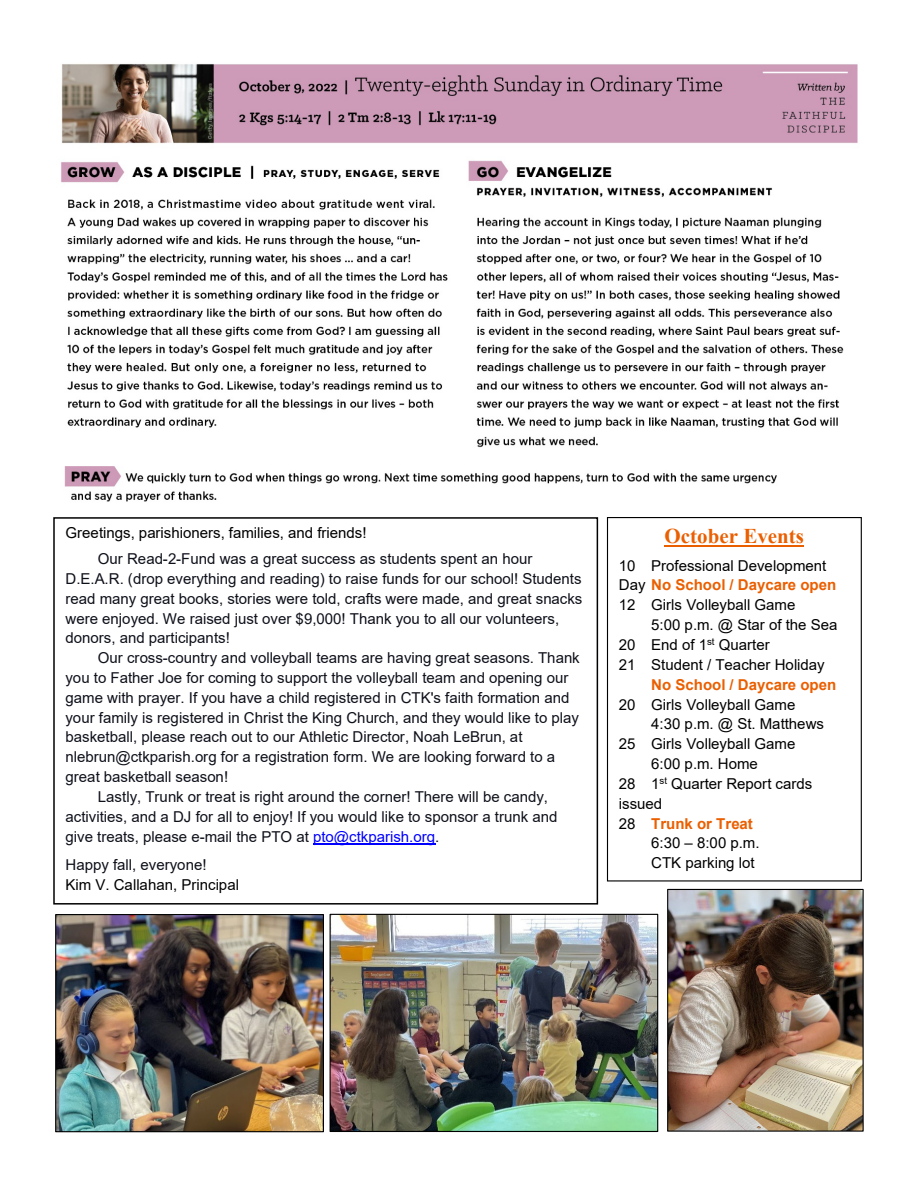
<style>
.page{position:relative;width:918px;height:1188px;background:#fff}
.page>*{position:absolute;margin:0;border:0;box-sizing:border-box;transform-origin:0 0}
.t1{font:700 21px "Times New Roman";color:#ea5f00}
.t2{font:15px/25.8px "Arial";color:#0e101a}
.t3{font:15px/20px "Arial";color:#000}
.t4{font:700 15px "Arial";color:#ea5f00}
.s1{color:#000}
.s2{color:#00f}
.s3{color:#0e101a}
.s4{font-weight:400;color:#000}
</style>
<div class="page">
<img style="left:61px;top:63px;width:797px;height:439px">
<div style="left:53px;top:517px;width:545px;height:388px;border:2px solid #000"></div>
<hr style="left:313px;top:843px;width:122px;height:1px;background:#00f">
<div style="left:607px;top:517px;width:255px;height:365px;border:1px solid #000"></div>
<hr style="left:665px;top:545px;width:139px;height:2px;background:#ea5f00">
<img style="left:669px;top:891px;width:193px;height:239px">
<div style="left:667px;top:889px;width:197px;height:243px;border:1px solid #000"></div>
<img style="left:57px;top:916px;width:265px;height:214px">
<div style="left:55px;top:914px;width:269px;height:218px;border:1px solid #000"></div>
<img style="left:332px;top:916px;width:324px;height:214px">
<div style="left:330px;top:914px;width:328px;height:218px;border:1px solid #000"></div>
<p class="t2" style="left:98px;top:520px;width:436px;text-indent:-32px"><span class="s1">Greetings, parishioners, families, and friends!<br></span>Our Read-2-Fund was a great success as students spent an hour</p>
<p class="t2" style="left:66px;top:566px;width:518px">D.E.A.R. (drop everything and reading) to raise funds for our school! Students</p>
<p class="t2" style="left:66px;top:585px;width:518px">read many great books, stories were told, crafts were made, and great snacks</p>
<p class="t2" style="left:66px;top:605px;width:495px">were enjoyed. We raised just over $9,000! Thank you to all our volunteers,</p>
<p class="t2" style="left:66px;top:625px;width:166px">donors, and participants!</p>
<p class="t2" style="left:98px;top:645px;width:483px">Our cross-country and volleyball teams are having great seasons. Thank</p>
<p class="t2" style="left:66px;top:665px;width:504px">you to Father Joe for coming to support the volleyball team and opening our</p>
<p class="t2" style="left:66px;top:685px;width:506px">game with prayer. If you have a child registered in CTK's faith formation and</p>
<p class="t2" style="left:66px;top:704px;width:515px">your family is registered in Christ the King Church, and they would like to play</p>
<p class="t2" style="left:66px;top:724px;width:458px">basketball, please reach out to our Athletic Director, Noah LeBrun, at</p>
<p class="t2" style="left:66px;top:744px;width:491px">nlebrun@ctkparish.org for a registration form. We are looking forward to a</p>
<p class="t2" style="left:66px;top:764px;width:164px">great basketball season!</p>
<p class="t2" style="left:98px;top:784px;width:452px">Lastly, Trunk or treat is right around the corner! There will be candy,</p>
<p class="t2" style="left:66px;top:804px;width:493px">activities, and a DJ for all to enjoy! If you would like to sponsor a trunk and</p>
<p class="t2" style="left:66px;top:823px;width:375px">give treats, please e-mail the PTO at <span class="s2">pto@ctkparish.org</span>.</p>
<p class="t3" style="left:66px;top:855px;width:175px"><span class="s3">Happy fall, everyone!<br></span>Kim V. Callahan, Principal</p>
<p class="t1" style="left:665px;top:521px;width:141px">October Events</p>
<p class="t3" style="left:619px;top:555px;width:209px">10 Professional Development</p>
<p class="t4" style="left:619px;top:575px;width:219px"><span class="s4">Day</span> No School / Daycare open</p>
<p class="t3" style="left:619px;top:595px;width:178px">12 Girls Volleyball Game</p>
<p class="t3" style="left:651px;top:615px;width:188px">5:00 p.m. @ Star of the Sea</p>
<p class="t3" style="left:619px;top:635px;width:152px">20 End of 1<sup>st</sup> Quarter</p>
<p class="t3" style="left:619px;top:655px;width:207px">21 Student / Teacher Holiday</p>
<p class="t4" style="left:651px;top:674px;width:187px">No School / Daycare open</p>
<p class="t3" style="left:619px;top:694px;width:178px">20 Girls Volleyball Game</p>
<p class="t3" style="left:651px;top:714px;width:174px">4:30 p.m. @ St. Matthews</p>
<p class="t3" style="left:619px;top:734px;width:178px">25 Girls Volleyball Game</p>
<p class="t3" style="left:651px;top:754px;width:108px">6:00 p.m. Home</p>
<p class="t3" style="left:619px;top:774px;width:195px">28 1<sup>st</sup> Quarter Report cards</p>
<p class="t3" style="left:619px;top:793px;width:45px">issued</p>
<p class="t4" style="left:619px;top:813px;width:136px"><span class="s4">28</span> Trunk or Treat</p>
<p class="t3" style="left:651px;top:833px;width:110px">6:30 – 8:00 p.m.</p>
<p class="t3" style="left:651px;top:853px;width:105px">CTK parking lot</p>
</div>
